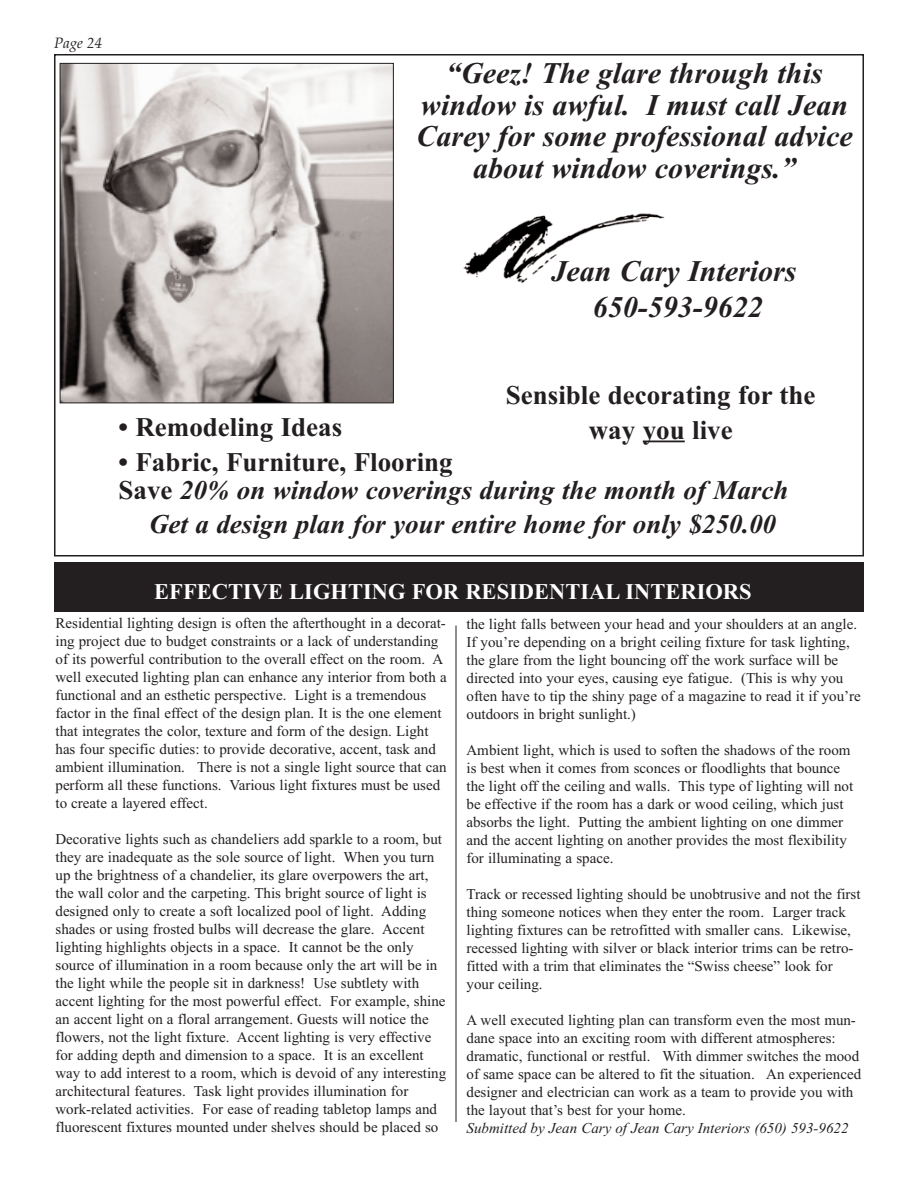
<style>
.page{position:relative;width:918px;height:1188px;background:#fff}
.page>*{position:absolute;margin:0;border:0;box-sizing:border-box;transform-origin:0 0}
.t1{font:italic 700 30px/31.5px "Times New Roman";color:#231f20;text-align:center}
.t2{font:italic 700 27px/28.5px "Times New Roman";color:#231f20}
.t3{font:700 27px "Times New Roman";color:#231f20}
.t4{font:700 22.5px "Times New Roman";color:#fff}
.t5{font:15px/18px "Times New Roman";color:#231f20}
.t6{font:italic 15px "Times New Roman";color:#231f20}
.t7{font:italic 15px "Palatino";color:#231f20}
.s1{font-style:normal}
</style>
<div class="page">
<div style="left:54px;top:563px;width:810px;height:49px;background:#231f20"></div>
<hr style="left:456px;top:626px;width:1px;height:496px;background:#231f20">
<img style="left:463px;top:213px;width:202px;height:70px">
<hr style="left:643px;top:441px;width:42px;height:1px;background:#231f20">
<img style="left:62px;top:65px;width:330px;height:336px">
<div style="left:60px;top:63px;width:334px;height:340px;border:1px solid #231f20"></div>
<p class="t7" style="left:54px;top:35px;width:50px">Page 24</p>
<h1 class="t1" style="left:416px;top:57px;width:438px">“Geez! The glare through this window is awful. I must call Jean<br>Carey for some professional advice about window coverings.”</h1>
<h1 class="t1" style="left:552px;top:252px;width:246px;line-height:36px">Jean Cary Interiors<br>650-593-9622</h1>
<h2 class="t3" style="left:506px;top:379px;width:311px">Sensible decorating for the</h2>
<h2 class="t3" style="left:119px;top:411px;width:225px">• Remodeling Ideas</h2>
<h2 class="t3" style="left:589px;top:414px;width:145px">way you live</h2>
<h2 class="t2" style="left:119px;top:447px;width:671px"><span class="s1">• Fabric, Furniture, Flooring<br>Save</span> 20% on window coverings during the month of March</h2>
<h2 class="t2" style="left:149px;top:510px;width:629px">Get a design plan for your entire home for only $250.00</h2>
<h3 class="t4" style="left:154px;top:578px;width:599px">EFFECTIVE LIGHTING FOR RESIDENTIAL INTERIORS</h3>
<p class="t5" style="left:56px;top:614px;width:393px">Residential lighting design is often the afterthought in a decorat&shy;ing project due to budget constraints or a lack of understanding of its powerful contribution to the overall effect on the room. A well executed lighting plan can enhance any interior from both a functional and an esthetic perspective. Light is a tremendous factor in the final effect of the design plan. It is the one element that integrates the color, texture and form of the design. Light has four specific duties: to provide decorative, accent, task and ambient illumination. There is not a single light source that can perform all these functions. Various light fixtures must be used to create a layered effect.</p>
<p class="t5" style="left:56px;top:830px;width:392px">Decorative lights such as chandeliers add sparkle to a room, but they are inadequate as the sole source of light. When you turn up the brightness of a chandelier, its glare overpowers the art, the wall color and the carpeting. This bright source of light is designed only to create a soft localized pool of light. Adding shades or using frosted bulbs will decrease the glare. Accent lighting highlights objects in a space. It cannot be the only source of illumination in a room because only the art will be in the light while the people sit in darkness! Use subtlety with accent lighting for the most powerful effect. For example, shine an accent light on a floral arrangement. Guests will notice the flowers, not the light fixture. Accent lighting is very effective for adding depth and dimension to a space. It is an excellent way to add interest to a room, which is devoid of any interesting architectural features. Task light provides illumination for work-related activities. For ease of reading tabletop lamps and fluorescent fixtures mounted under shelves should be placed so</p>
<p class="t5" style="left:466px;top:615px;width:396px">the light falls between your head and your shoulders at an angle.<br>If you’re depending on a bright ceiling fixture for task lighting, the glare from the light bouncing off the work surface will be directed into your eyes, causing eye fatigue. (This is why you often have to tip the shiny page of a magazine to read it if you’re outdoors in bright sunlight.)</p>
<p class="t5" style="left:466px;top:741px;width:388px">Ambient light, which is used to soften the shadows of the room is best when it comes from sconces or floodlights that bounce the light off the ceiling and walls. This type of lighting will not be effective if the room has a dark or wood ceiling, which just absorbs the light. Putting the ambient lighting on one dimmer and the accent lighting on another provides the most flexibility for illuminating a space.</p>
<p class="t5" style="left:466px;top:885px;width:396px">Track or recessed lighting should be unobtrusive and not the first thing someone notices when they enter the room. Larger track lighting fixtures can be retrofitted with smaller cans. Likewise, recessed lighting with silver or black interior trims can be retro&shy;fitted with a trim that eliminates the “Swiss cheese” look for your ceiling.</p>
<p class="t5" style="left:466px;top:1011px;width:396px">A well executed lighting plan can transform even the most mun&shy;dane space into an exciting room with different atmospheres: dramatic, functional or restful. With dimmer switches the mood of same space can be altered to fit the situation. An experienced designer and electrician can work as a team to provide you with the layout that’s best for your home.</p>
<p class="t6" style="left:466px;top:1119px;width:384px">Submitted by Jean Cary of Jean Cary Interiors (650) 593-9622</p>
</div>
